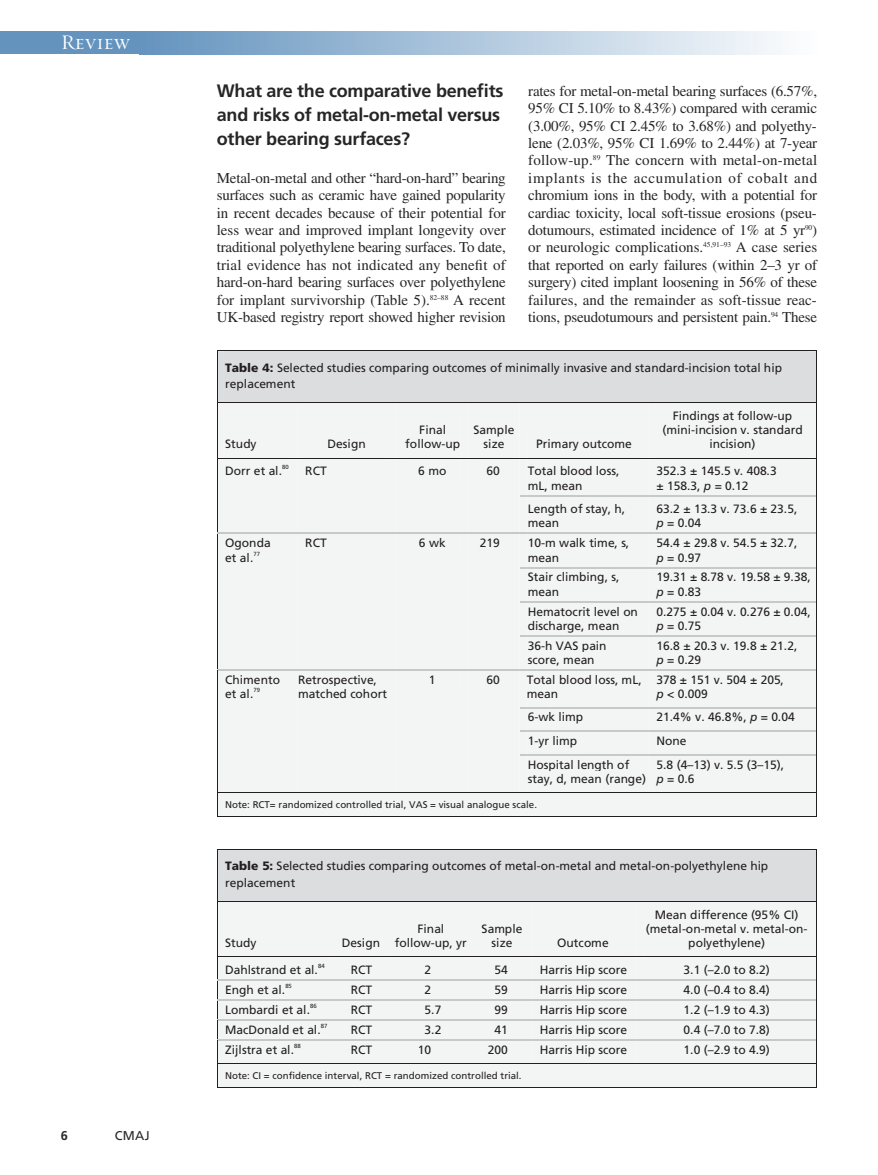
<style>
.page{position:relative;width:878px;height:1175px;background:#fff}
.page>*{position:absolute;margin:0;border:0;box-sizing:border-box;transform-origin:0 0}
.t1{font:21px "Requiem Display HTF Small Caps";letter-spacing:.005em;color:#fff}
.t2{font:700 18px/24px "Frutiger LT Std";letter-spacing:-.015em;color:#272627}
.t3{font:15px/17.4px "Times LT Std";letter-spacing:-.015em;color:#272627;text-align:justify}
.t4{font:12.75px "Frutiger LT Std";color:#272627}
.t5{font:700 12.75px "Frutiger LT Std";color:#272627}
.t6{font:12px/14.2px "Frutiger";color:#231f20}
.t7{font:9.75px "Frutiger";color:#231f20}
.t8{font:6px "Frutiger";letter-spacing:-.01em;color:#231f20}
.s1{font-weight:900}
.s2{font-style:italic}
</style>
<div class="page">
<div style="left:0;top:32px;width:151px;height:22px;background:#6493be"></div>
<div style="left:139px;top:32px;width:678px;height:22px;background:linear-gradient(to right,#6493be,#fdfefe)"></div>
<svg style="left:217px;top:350px;width:600px;height:467px"></svg>
<svg style="left:217px;top:849px;width:600px;height:239px"></svg>
<h1 class="t1" style="left:61px;top:30px;width:70px">Review</h1>
<p class="t5" style="left:61px;top:1130px;width:9px">6</p>
<p class="t4" style="left:115px;top:1130px;width:36px">CMAJ</p>
<h2 class="t2" style="left:217px;top:80px;width:288px">What are the comparative benefits and risks of metal-on-metal versus other bearing surfaces?</h2>
<p class="t3" style="left:217px;top:171px;width:290px">Metal-on-metal and other “hard-on-hard” bearing surfaces such as ceramic have gained popularity in recent decades because of their potential for less wear and improved implant longevity over traditional polyethylene bearing surfaces. To date, trial evidence has not indicated any benefit of hard-on-hard bearing surfaces over polyethylene for implant survivorship (Table 5).<sup>82–88</sup> A recent UK-based registry report showed higher revision</p>
<p class="t3" style="left:528px;top:84px;width:290px">rates for metal-on-metal bearing surfaces (6.57%, 95% CI 5.10% to 8.43%) compared with ceramic (3.00%, 95% CI 2.45% to 3.68%) and polyethy&shy;lene (2.03%, 95% CI 1.69% to 2.44%) at 7-year follow-up.<sup>89</sup> The concern with metal-on-metal implants is the accumulation of cobalt and chromium ions in the body, with a potential for cardiac toxicity, local soft-tissue erosions (pseu&shy;dotumours, estimated incidence of 1% at 5 yr<sup>90</sup>) or neurologic complications.<sup>45,91–93</sup> A case series that reported on early failures (within 2–3 yr of surgery) cited implant loosening in 56% of these failures, and the remainder as soft-tissue reac&shy;tions, pseudotumours and persistent pain.<sup>94</sup> These</p>
<p class="t6" style="left:225px;top:360px;width:558px;line-height:16.2px"><span class="s1">Table 4:</span> Selected studies comparing outcomes of minimally invasive and standard-incision total hip replacement</p>
<p class="t6" style="left:225px;top:438px;width:33px">Study</p>
<p class="t6" style="left:327px;top:438px;width:40px">Design</p>
<p class="t6" style="left:405px;top:424px;width:56px;text-align:center">Final follow-up</p>
<p class="t6" style="left:473px;top:424px;width:42px;text-align:center">Sample size</p>
<p class="t6" style="left:536px;top:438px;width:97px">Primary outcome</p>
<p class="t6" style="left:662px;top:409px;width:142px;text-align:center">Findings at follow-up (mini-incision v. standard incision)</p>
<p class="t6" style="left:225px;top:465px;width:58px">Dorr et al.</p>
<p class="t8" style="left:282px;top:465px;width:8px">80</p>
<p class="t6" style="left:305px;top:465px;width:23px">RCT</p>
<p class="t6" style="left:418px;top:465px;width:30px">6 mo</p>
<p class="t6" style="left:486px;top:465px;width:15px">60</p>
<p class="t6" style="left:527px;top:465px;width:93px">Total blood loss, mL, mean</p>
<p class="t6" style="left:656px;top:465px;width:122px">352.3 ± 145.5 v. 408.3 ± 158.3, <span class="s2">p</span> = 0.12</p>
<p class="t6" style="left:527px;top:503px;width:99px">Length of stay, h, mean</p>
<p class="t6" style="left:656px;top:503px;width:142px">63.2 ± 13.3 v. 73.6 ± 23.5, <span class="s2">p</span> = 0.04</p>
<p class="t6" style="left:225px;top:537px;width:47px">Ogonda et al.</p>
<p class="t6" style="left:305px;top:537px;width:23px">RCT</p>
<p class="t6" style="left:419px;top:537px;width:28px">6 wk</p>
<p class="t6" style="left:480px;top:537px;width:22px">219</p>
<p class="t6" style="left:527px;top:537px;width:103px">10-m walk time, s, mean</p>
<p class="t6" style="left:656px;top:537px;width:142px">54.4 ± 29.8 v. 54.5 ± 32.7, <span class="s2">p</span> = 0.97</p>
<p class="t6" style="left:527px;top:571px;width:93px">Stair climbing, s, mean</p>
<p class="t6" style="left:656px;top:571px;width:156px">19.31 ± 8.78 v. 19.58 ± 9.38, <span class="s2">p</span> = 0.83</p>
<p class="t6" style="left:527px;top:605px;width:112px">Hematocrit level on discharge, mean</p>
<p class="t6" style="left:656px;top:605px;width:156px">0.275 ± 0.04 v. 0.276 ± 0.04, <span class="s2">p</span> = 0.75</p>
<p class="t6" style="left:527px;top:639px;width:80px">36-h VAS pain score, mean</p>
<p class="t6" style="left:656px;top:639px;width:142px">16.8 ± 20.3 v. 19.8 ± 21.2, <span class="s2">p</span> = 0.29</p>
<p class="t8" style="left:253px;top:551px;width:8px">77</p>
<p class="t6" style="left:225px;top:673px;width:56px">Chimento et al.</p>
<p class="t6" style="left:298px;top:673px;width:90px">Retrospective, matched cohort</p>
<p class="t6" style="left:429px;top:673px;width:8px">1</p>
<p class="t6" style="left:486px;top:673px;width:15px">60</p>
<p class="t6" style="left:527px;top:673px;width:116px">Total blood loss, mL, mean</p>
<p class="t6" style="left:656px;top:673px;width:129px">378 ± 151 v. 504 ± 205, <span class="s2">p</span> &lt; 0.009</p>
<p class="t6" style="left:527px;top:711px;width:57px">6-wk limp</p>
<p class="t6" style="left:656px;top:711px;width:140px">21.4% v. 46.8%, <span class="s2">p</span> = 0.04</p>
<p class="t6" style="left:527px;top:734px;width:51px">1-yr limp</p>
<p class="t6" style="left:656px;top:734px;width:32px">None</p>
<p class="t6" style="left:527px;top:758px;width:120px">Hospital length of stay, d, mean (range)</p>
<p class="t6" style="left:656px;top:758px;width:129px">5.8 (4–13) v. 5.5 (3–15), <span class="s2">p</span> = 0.6</p>
<p class="t7" style="left:225px;top:800px;width:313px">Note: RCT= randomized controlled trial, VAS = visual analogue scale.</p>
<p class="t8" style="left:253px;top:687px;width:8px">79</p>
<p class="t6" style="left:225px;top:859px;width:544px;line-height:16.2px"><span class="s1">Table 5:</span> Selected studies comparing outcomes of metal-on-metal and metal-on-polyethylene hip replacement</p>
<p class="t6" style="left:225px;top:936px;width:33px">Study</p>
<p class="t6" style="left:342px;top:936px;width:40px">Design</p>
<p class="t6" style="left:395px;top:922px;width:74px;text-align:center">Final follow-up, yr</p>
<p class="t6" style="left:481px;top:922px;width:42px;text-align:center">Sample size</p>
<p class="t6" style="left:557px;top:936px;width:53px">Outcome</p>
<p class="t6" style="left:645px;top:908px;width:163px;text-align:center">Mean difference (95% CI) (metal-on-metal v. metal-on&shy;polyethylene)</p>
<p class="t6" style="left:225px;top:963px;width:94px">Dahlstrand et al.</p>
<p class="t8" style="left:318px;top:963px;width:8px">84</p>
<p class="t6" style="left:351px;top:963px;width:23px">RCT</p>
<p class="t6" style="left:424px;top:963px;width:8px">2</p>
<p class="t6" style="left:494px;top:963px;width:15px">54</p>
<p class="t6" style="left:539px;top:963px;width:89px">Harris Hip score</p>
<p class="t6" style="left:683px;top:963px;width:88px">3.1 (–2.0 to 8.2)</p>
<p class="t6" style="left:225px;top:983px;width:62px">Engh et al.</p>
<p class="t8" style="left:285px;top:983px;width:8px">85</p>
<p class="t6" style="left:351px;top:983px;width:23px">RCT</p>
<p class="t6" style="left:424px;top:983px;width:8px">2</p>
<p class="t6" style="left:494px;top:983px;width:15px">59</p>
<p class="t6" style="left:539px;top:983px;width:89px">Harris Hip score</p>
<p class="t6" style="left:683px;top:983px;width:88px">4.0 (–0.4 to 8.4)</p>
<p class="t6" style="left:225px;top:1003px;width:86px">Lombardi et al.</p>
<p class="t8" style="left:310px;top:1003px;width:8px">86</p>
<p class="t6" style="left:351px;top:1003px;width:23px">RCT</p>
<p class="t6" style="left:424px;top:1003px;width:18px">5.7</p>
<p class="t6" style="left:494px;top:1003px;width:15px">99</p>
<p class="t6" style="left:539px;top:1003px;width:89px">Harris Hip score</p>
<p class="t6" style="left:683px;top:1003px;width:88px">1.2 (–1.9 to 4.3)</p>
<p class="t6" style="left:225px;top:1023px;width:97px">MacDonald et al.</p>
<p class="t8" style="left:321px;top:1023px;width:8px">87</p>
<p class="t6" style="left:351px;top:1023px;width:23px">RCT</p>
<p class="t6" style="left:424px;top:1023px;width:18px">3.2</p>
<p class="t6" style="left:494px;top:1023px;width:15px">41</p>
<p class="t6" style="left:539px;top:1023px;width:89px">Harris Hip score</p>
<p class="t6" style="left:683px;top:1023px;width:88px">0.4 (–7.0 to 7.8)</p>
<p class="t6" style="left:225px;top:1043px;width:70px">Zijlstra et al.</p>
<p class="t8" style="left:294px;top:1043px;width:8px">88</p>
<p class="t6" style="left:351px;top:1043px;width:23px">RCT</p>
<p class="t6" style="left:418px;top:1043px;width:15px">10</p>
<p class="t6" style="left:488px;top:1043px;width:22px">200</p>
<p class="t6" style="left:539px;top:1043px;width:89px">Harris Hip score</p>
<p class="t6" style="left:683px;top:1043px;width:88px">1.0 (–2.9 to 4.9)</p>
<p class="t7" style="left:225px;top:1071px;width:298px">Note: CI = confidence interval, RCT = randomized controlled trial.</p>
</div>
